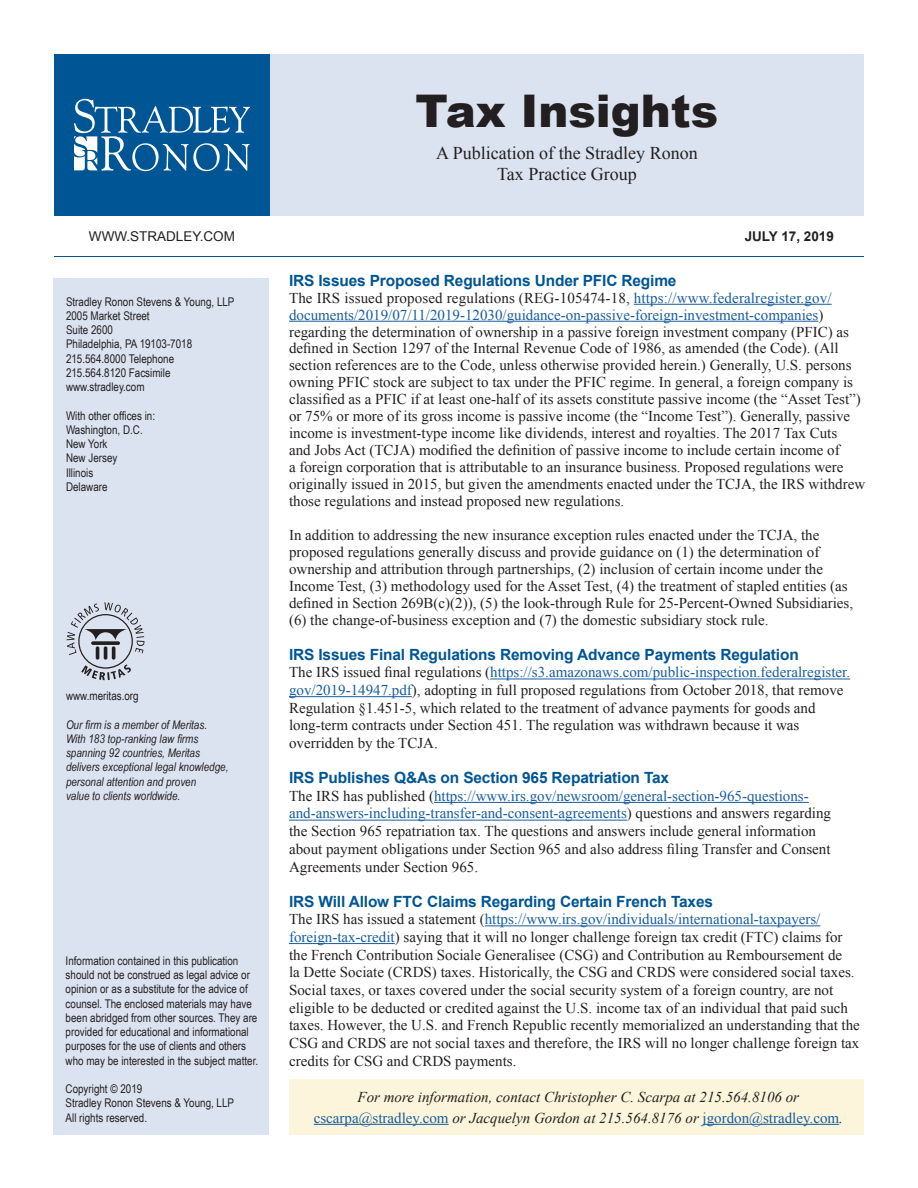
<style>
.page{position:relative;width:918px;height:1188px;background:#fff}
.page>*{position:absolute;margin:0;border:0;box-sizing:border-box;transform-origin:0 0}
.t1{font:900 45px "Arial";color:#231f20}
.t2{font:18px "Times New Roman";color:#231f20}
.t3{font:700 15.45px "Arial";letter-spacing:-.01em;color:#005594}
.t4{font:15px/17px "Times New Roman";color:#231f20}
.t5{font:italic 15px/21px "Times New Roman";color:#231f20;text-align:center}
.t6{font:13.5px "Arial";color:#231f20}
.t7{font:700 13.5px "Arial";color:#231f20}
.t8{font:12px/14.2px "Arial Narrow";color:#231f20}
.t9{font:italic 12px/14.2px "Arial Narrow";color:#231f20}
.s1{color:#175d9e}
.s2{font-style:normal;color:#175d9e}
</style>
<div class="page">
<div style="left:54px;top:54px;width:216px;height:162px;background:#005594"></div>
<svg style="left:74px;top:99px;width:176px;height:72px"></svg>
<div style="left:53px;top:279px;width:216px;height:856px;background:#dce3f0"></div>
<div style="left:270px;top:54px;width:594px;height:162px;background:#dce3f0"></div>
<hr style="left:54px;top:256px;width:810px;height:1px;background:#005594">
<hr style="left:634px;top:304px;width:198px;height:1px;background:#175d9e">
<hr style="left:289px;top:321px;width:529px;height:1px;background:#175d9e">
<hr style="left:490px;top:679px;width:360px;height:1px;background:#175d9e">
<hr style="left:289px;top:696px;width:123px;height:1px;background:#175d9e">
<hr style="left:434px;top:802px;width:375px;height:1px;background:#175d9e">
<hr style="left:289px;top:820px;width:338px;height:1px;background:#175d9e">
<hr style="left:485px;top:926px;width:335px;height:1px;background:#175d9e">
<hr style="left:289px;top:943px;width:106px;height:1px;background:#175d9e">
<svg style="left:67px;top:602px;width:77px;height:78px"></svg>
<div style="left:289px;top:1079px;width:575px;height:56px;background:#fcf5db"></div>
<hr style="left:314px;top:1124px;width:135px;height:1px;background:#175d9e">
<hr style="left:703px;top:1124px;width:136px;height:1px;background:#175d9e">
<p class="t1" style="left:416px;top:78px;width:304px">Tax Insights</p>
<p class="t2" style="left:436px;top:140px;width:263px">A Publication of the Stradley Ronon</p>
<p class="t2" style="left:497px;top:161px;width:141px">Tax Practice Group</p>
<p class="t6" style="left:89px;top:227px;width:148px">WWW.STRADLEY.COM</p>
<p class="t7" style="left:745px;top:227px;width:91px">JULY 17, 2019</p>
<p class="t8" style="left:66px;top:294px;width:170px">Stradley Ronon Stevens &amp; Young, LLP</p>
<p class="t8" style="left:66px;top:308px;width:85px">2005 Market Street</p>
<p class="t8" style="left:66px;top:322px;width:49px">Suite 2600</p>
<p class="t8" style="left:66px;top:337px;width:128px">Philadelphia, PA 19103-7018</p>
<p class="t8" style="left:66px;top:351px;width:110px">215.564.8000 Telephone</p>
<p class="t8" style="left:66px;top:365px;width:106px">215.564.8120 Facsimile</p>
<p class="t8" style="left:66px;top:379px;width:80px">www.stradley.com</p>
<p class="t8" style="left:66px;top:408px;width:91px">With other offices in:</p>
<p class="t8" style="left:66px;top:422px;width:78px">Washington, D.C.</p>
<p class="t8" style="left:66px;top:436px;width:43px">New York</p>
<p class="t8" style="left:66px;top:451px;width:53px">New Jersey</p>
<p class="t8" style="left:66px;top:465px;width:29px">Illinois</p>
<p class="t8" style="left:66px;top:479px;width:43px">Delaware</p>
<p class="t8" style="left:66px;top:688px;width:74px">www.meritas.org</p>
<p class="t9" style="left:66px;top:717px;width:143px">Our firm is a member of Meritas.</p>
<p class="t9" style="left:66px;top:731px;width:164px">With 183 top-ranking law firms spanning 92 countries, Meritas delivers exceptional legal knowledge, personal attention and proven<br>value to clients worldwide.</p>
<p class="t8" style="left:66px;top:953px;width:194px">Information contained in this publication should not be construed as legal advice or opinion or as a substitute for the advice of counsel. The enclosed materials may have been abridged from other sources. They are provided for educational and informational purposes for the use of clients and others who may be interested in the subject matter.</p>
<p class="t8" style="left:66px;top:1081px;width:78px">Copyright © 2019</p>
<p class="t8" style="left:66px;top:1096px;width:170px">Stradley Ronon Stevens &amp; Young, LLP</p>
<p class="t8" style="left:66px;top:1110px;width:83px">All rights reserved.</p>
<p class="t3" style="left:289px;top:270px;width:389px">IRS Issues Proposed Regulations Under PFIC Regime</p>
<p class="t4" style="left:289px;top:289px;width:578px">The IRS issued proposed regulations (REG-105474-18, <span class="s1">https://www.federalregister.gov/ documents/2019/07/11/2019-12030/guidance-on-passive-foreign-investment-companies</span>) regarding the determination of ownership in a passive foreign investment company (PFIC) as defined in Section 1297 of the Internal Revenue Code of 1986, as amended (the Code). (All section references are to the Code, unless otherwise provided herein.) Generally, U.S. persons owning PFIC stock are subject to tax under the PFIC regime. In general, a foreign company is classified as a PFIC if at least one-half of its assets constitute passive income (the “Asset Test”) or 75% or more of its gross income is passive income (the “Income Test”). Generally, passive income is investment-type income like dividends, interest and royalties. The 2017 Tax Cuts<br>and Jobs Act (TCJA) modified the definition of passive income to include certain income of<br>a foreign corporation that is attributable to an insurance business. Proposed regulations were originally issued in 2015, but given the amendments enacted under the TCJA, the IRS withdrew those regulations and instead proposed new regulations.</p>
<p class="t4" style="left:289px;top:526px;width:566px">In addition to addressing the new insurance exception rules enacted under the TCJA, the proposed regulations generally discuss and provide guidance on (1) the determination of ownership and attribution through partnerships, (2) inclusion of certain income under the Income Test, (3) methodology used for the Asset Test, (4) the treatment of stapled entities (as defined in Section 269B(c)(2)), (5) the look-through Rule for 25-Percent-Owned Subsidiaries, (6) the change-of-business exception and (7) the domestic subsidiary stock rule.</p>
<p class="t3" style="left:289px;top:644px;width:511px">IRS Issues Final Regulations Removing Advance Payments Regulation</p>
<p class="t4" style="left:289px;top:663px;width:563px;line-height:17.7px">The IRS issued final regulations (<span class="s1">https://s3.amazonaws.com/public-inspection.federalregister. gov/2019-14947.pdf</span>), adopting in full proposed regulations from October 2018, that remove Regulation §1.451-5, which related to the treatment of advance payments for goods and long-term contracts under Section 451. The regulation was withdrawn because it was overridden by the TCJA.</p>
<p class="t3" style="left:289px;top:767px;width:382px">IRS Publishes Q&amp;As on Section 965 Repatriation Tax</p>
<p class="t4" style="left:289px;top:787px;width:544px;line-height:17.7px">The IRS has published (<span class="s1">https://www.irs.gov/newsroom/general-section-965-questions&shy;and-answers-including-transfer-and-consent-agreements</span>) questions and answers regarding the Section 965 repatriation tax. The questions and answers include general information about payment obligations under Section 965 and also address filing Transfer and Consent Agreements under Section 965.</p>
<p class="t3" style="left:289px;top:891px;width:426px">IRS Will Allow FTC Claims Regarding Certain French Taxes</p>
<p class="t4" style="left:289px;top:910px;width:572px;line-height:17.7px">The IRS has issued a statement (<span class="s1">https://www.irs.gov/individuals/international-taxpayers/ foreign-tax-credit</span>) saying that it will no longer challenge foreign tax credit (FTC) claims for the French Contribution Sociale Generalisee (CSG) and Contribution au Remboursement de<br>la Dette Sociate (CRDS) taxes. Historically, the CSG and CRDS were considered social taxes.<br>Social taxes, or taxes covered under the social security system of a foreign country, are not eligible to be deducted or credited against the U.S. income tax of an individual that paid such taxes. However, the U.S. and French Republic recently memorialized an understanding that the CSG and CRDS are not social taxes and therefore, the IRS will no longer challenge foreign tax credits for CSG and CRDS payments.</p>
<p class="t5" style="left:314px;top:1086px;width:531px">For more information, contact Christopher C. Scarpa at 215.564.8106 or <span class="s2">cscarpa@stradley.com</span> or Jacquelyn Gordon at 215.564.8176 or <span class="s2">jgordon@stradley.com</span>.</p>
</div>
